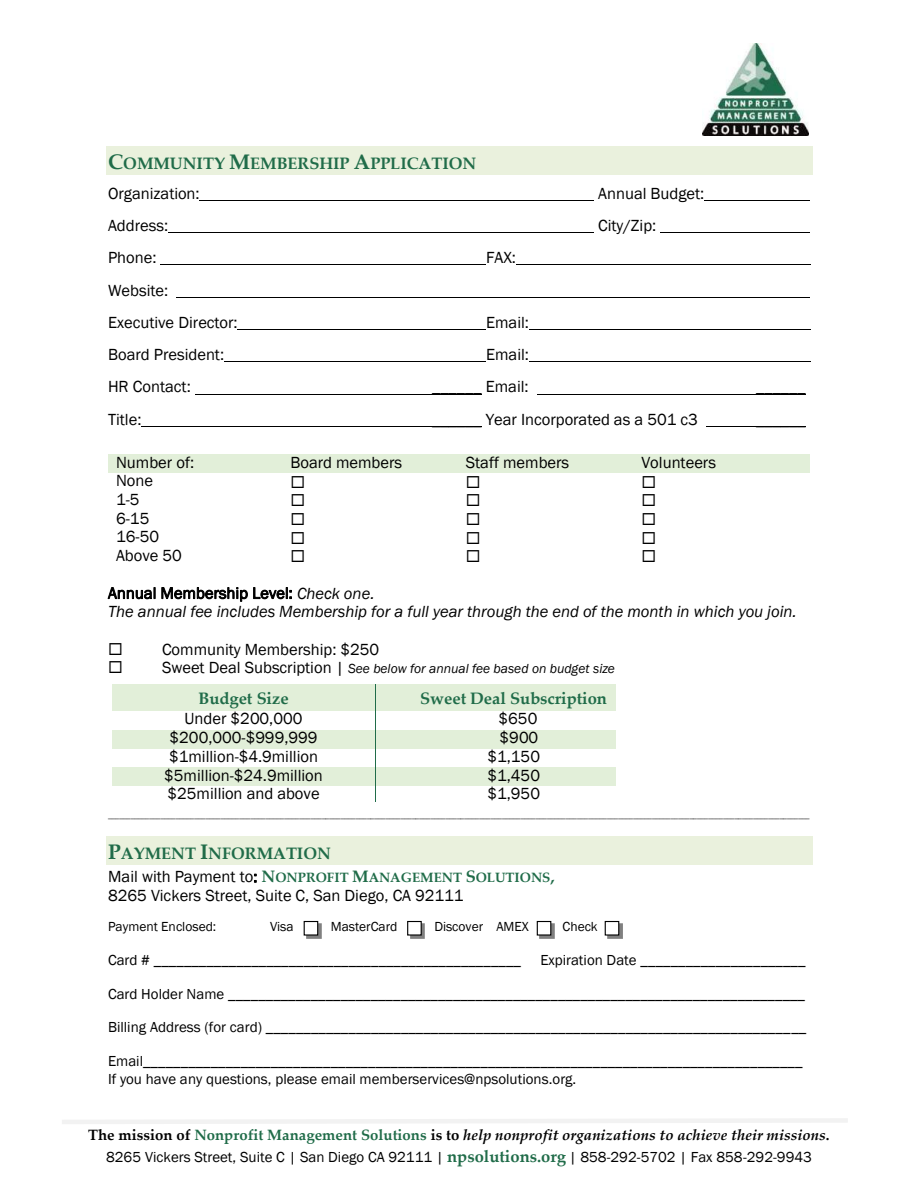
<style>
.page{position:relative;width:918px;height:1188px;background:#fff}
.page>*{position:absolute;margin:0;border:0;box-sizing:border-box;transform-origin:0 0}
.t1{font:16.5px/32.2px "Franklin Gothic";color:#000}
.t2{font:italic 16.5px/18.8px "Franklin Gothic";color:#000}
.t3{font:700 16.5px "Palatino Linotype";color:#206c49}
.t4{font:15px/17.1px "Franklin Gothic";color:#000}
.t5{font:italic 700 15px "Palatino Linotype";color:#000}
.t6{font:italic 13.5px "Franklin Gothic";color:#000}
.t7{font:700 13.5px "Palatino Linotype";letter-spacing:-.005em;color:#206c49}
.t8{font:13.5px "Franklin Gothic";color:#000}
.t9{font:700 7.5px "Palatino Linotype";color:#000}
.s1{font-size:21px}
.s2{font-style:normal}
.s3{font-style:normal;font-size:16.5px}
.s4{font-family:"Franklin Gothic";font-weight:400;font-size:16.5px;color:#000}
.s5{font-size:16.5px}
.s6{font-style:normal;color:#206c49}
.s7{font-family:"Palatino Linotype";font-weight:700;font-size:16.5px;color:#206c49}
</style>
<div class="page">
<img style="left:702px;top:43px;width:107px;height:93px">
<svg style="left:62px;top:1118px;width:786px;height:6px"></svg>
<div style="left:106px;top:147px;width:706px;height:28px;background:#eaf1dd"></div>
<hr style="left:200px;top:200px;width:394px;height:1px;background:#000">
<hr style="left:704px;top:200px;width:106px;height:1px;background:#000">
<hr style="left:168px;top:232px;width:426px;height:1px;background:#000">
<hr style="left:660px;top:232px;width:150px;height:1px;background:#000">
<hr style="left:161px;top:264px;width:325px;height:1px;background:#000">
<hr style="left:516px;top:264px;width:294px;height:1px;background:#000">
<hr style="left:176px;top:297px;width:634px;height:1px;background:#000">
<hr style="left:238px;top:329px;width:248px;height:1px;background:#000">
<hr style="left:529px;top:329px;width:281px;height:1px;background:#000">
<hr style="left:224px;top:361px;width:262px;height:1px;background:#000">
<hr style="left:529px;top:361px;width:281px;height:1px;background:#000">
<hr style="left:195px;top:394px;width:287px;height:1px;background:#000">
<hr style="left:537px;top:394px;width:269px;height:1px;background:#000">
<hr style="left:141px;top:426px;width:341px;height:1px;background:#000">
<hr style="left:706px;top:426px;width:100px;height:1px;background:#000">
<div style="left:106px;top:837px;width:706px;height:28px;background:#eaf1dd"></div>
<div style="left:108px;top:454px;width:174px;height:19px;background:#e2efd9"></div>
<div style="left:282px;top:454px;width:176px;height:19px;background:#e2efd9"></div>
<div style="left:458px;top:454px;width:175px;height:19px;background:#e2efd9"></div>
<div style="left:633px;top:454px;width:177px;height:19px;background:#e2efd9"></div>
<div style="left:112px;top:684px;width:263px;height:27px;background:#e2efd9"></div>
<div style="left:376px;top:684px;width:239px;height:27px;background:#e2efd9"></div>
<div style="left:112px;top:730px;width:263px;height:18px;background:#e2efd9"></div>
<div style="left:376px;top:730px;width:239px;height:18px;background:#e2efd9"></div>
<div style="left:112px;top:767px;width:263px;height:19px;background:#e2efd9"></div>
<div style="left:376px;top:767px;width:239px;height:19px;background:#e2efd9"></div>
<svg style="left:375px;top:684px;width:1px;height:117px"></svg>
<img style="left:307px;top:924px;width:14px;height:15px">
<div style="left:304px;top:922px;width:14px;height:13px;background:#fff"></div>
<div style="left:304px;top:921px;width:14px;height:15px;border:1px solid #000"></div>
<img style="left:540px;top:924px;width:15px;height:15px">
<div style="left:537px;top:922px;width:14px;height:13px;background:#fff"></div>
<div style="left:537px;top:921px;width:14px;height:15px;border:1px solid #000"></div>
<img style="left:410px;top:924px;width:15px;height:15px">
<div style="left:408px;top:922px;width:13px;height:13px;background:#fff"></div>
<div style="left:407px;top:921px;width:15px;height:15px;border:1px solid #000"></div>
<img style="left:608px;top:924px;width:14px;height:15px">
<div style="left:605px;top:922px;width:14px;height:13px;background:#fff"></div>
<div style="left:605px;top:921px;width:14px;height:15px;border:1px solid #000"></div>
<p class="t3" style="left:108px;top:156px;width:370px"><span class="s1">C</span>OMMUNITY <span class="s1">M</span>EMBERSHIP <span class="s1">A</span>PPLICATION</p>
<p class="t1" style="left:108px;top:176px;width:93px">Organization:</p>
<p class="t1" style="left:598px;top:176px;width:108px">Annual Budget:</p>
<p class="t1" style="left:108px;top:209px;width:62px">Address:</p>
<p class="t1" style="left:598px;top:209px;width:60px">City/Zip:</p>
<p class="t1" style="left:108px;top:241px;width:50px">Phone:</p>
<p class="t1" style="left:486px;top:241px;width:32px">FAX:</p>
<p class="t1" style="left:108px;top:273px;width:131px">Website:<br>Executive Director:</p>
<p class="t1" style="left:486px;top:306px;width:45px">Email:</p>
<p class="t1" style="left:108px;top:338px;width:118px">Board President:</p>
<p class="t1" style="left:486px;top:338px;width:45px">Email:</p>
<p class="t1" style="left:108px;top:370px;width:84px">HR Contact:</p>
<p class="t1" style="left:432px;top:370px;width:98px">______ Email:</p>
<p class="t1" style="left:108px;top:403px;width:35px">Title:</p>
<p class="t1" style="left:432px;top:403px;width:267px">______ Year Incorporated as a 501 c3</p>
<p class="t1" style="left:116px;top:445px;width:80px">Number of:</p>
<p class="t1" style="left:290px;top:445px;width:113px">Board members</p>
<p class="t1" style="left:466px;top:445px;width:105px">Staff members</p>
<p class="t1" style="left:641px;top:445px;width:76px">Volunteers</p>
<p class="t1" style="left:116px;top:464px;width:39px">None</p>
<p class="t1" style="left:116px;top:483px;width:25px">1-5</p>
<p class="t1" style="left:116px;top:502px;width:35px">6-15</p>
<p class="t1" style="left:116px;top:520px;width:45px">16-50</p>
<p class="t1" style="left:116px;top:539px;width:67px">Above 50</p>
<p class="t1" style="left:756px;top:370px;width:51px">______</p>
<p class="t1" style="left:756px;top:403px;width:51px">______</p>
<p class="t2" style="left:108px;top:583px;width:690px"><span class="s2">Annual Membership Level:</span> Check one.<br>The annual fee includes Membership for a full year through the end of the month in which you join.</p>
<p class="t1" style="left:108px;top:632px;width:273px">◻ Community Membership: $250</p>
<p class="t6" style="left:108px;top:661px;width:508px">◻ <span class="s3">Sweet Deal Subscription |</span> See below for annual fee based on budget size</p>
<p class="t3" style="left:198px;top:691px;width:92px">Budget Size</p>
<p class="t3" style="left:420px;top:691px;width:188px">Sweet Deal Subscription</p>
<p class="t1" style="left:185px;top:702px;width:120px">Under $200,000</p>
<p class="t1" style="left:499px;top:702px;width:40px">$650</p>
<p class="t1" style="left:170px;top:721px;width:149px">$200,000-$999,999</p>
<p class="t1" style="left:500px;top:721px;width:40px">$900</p>
<p class="t1" style="left:169px;top:740px;width:150px">$1million-$4.9million</p>
<p class="t1" style="left:487px;top:740px;width:54px">$1,150</p>
<p class="t1" style="left:164px;top:758px;width:160px">$5million-$24.9million</p>
<p class="t1" style="left:487px;top:758px;width:54px">$1,450</p>
<p class="t1" style="left:167px;top:777px;width:154px">$25million and above</p>
<p class="t1" style="left:487px;top:777px;width:54px">$1,950</p>
<p class="t9" style="left:108px;top:812px;width:703px">___________________________________________________________________________________________________________________________________________________________________________________________</p>
<p class="t3" style="left:108px;top:847px;width:225px"><span class="s1">P</span>AYMENT <span class="s1">I</span>NFORMATION</p>
<p class="t7" style="left:108px;top:872px;width:448px"><span class="s4">Mail with Payment to:</span> <span class="s5">N</span>ONPROFIT <span class="s5">M</span>ANAGEMENT <span class="s5">S</span>OLUTIONS<span class="s5">,</span></p>
<p class="t1" style="left:108px;top:879px;width:357px">8265 Vickers Street, Suite C, San Diego, CA 92111</p>
<p class="t8" style="left:108px;top:919px;width:110px">Payment Enclosed:</p>
<p class="t8" style="left:270px;top:919px;width:25px">Visa</p>
<p class="t8" style="left:331px;top:919px;width:68px">MasterCard</p>
<p class="t8" style="left:434px;top:919px;width:96px">Discover AMEX</p>
<p class="t8" style="left:563px;top:919px;width:37px">Check</p>
<p class="t4" style="left:108px;top:951px;width:414px">Card # _________________________________________________</p>
<p class="t4" style="left:540px;top:951px;width:267px">Expiration Date ______________________</p>
<p class="t4" style="left:108px;top:985px;width:699px">Card Holder Name _____________________________________________________________________________</p>
<p class="t4" style="left:108px;top:1018px;width:700px">Billing Address (for card) ________________________________________________________________________</p>
<p class="t4" style="left:108px;top:1052px;width:696px">Email________________________________________________________________________________________<br>If you have any questions, please email memberservices@npsolutions.org.</p>
<p class="t5" style="left:88px;top:1129px;width:743px"><span class="s2">The mission of</span> <span class="s6">Nonprofit Management Solutions</span> <span class="s2">is to</span> help nonprofit organizations to achieve their missions<span class="s2">.</span></p>
<p class="t4" style="left:106px;top:1148px;width:708px">8265 Vickers Street, Suite C | San Diego CA 92111 | <span class="s7">npsolutions.org</span> | 858-292-5702 | Fax 858-292-9943</p>
</div>
